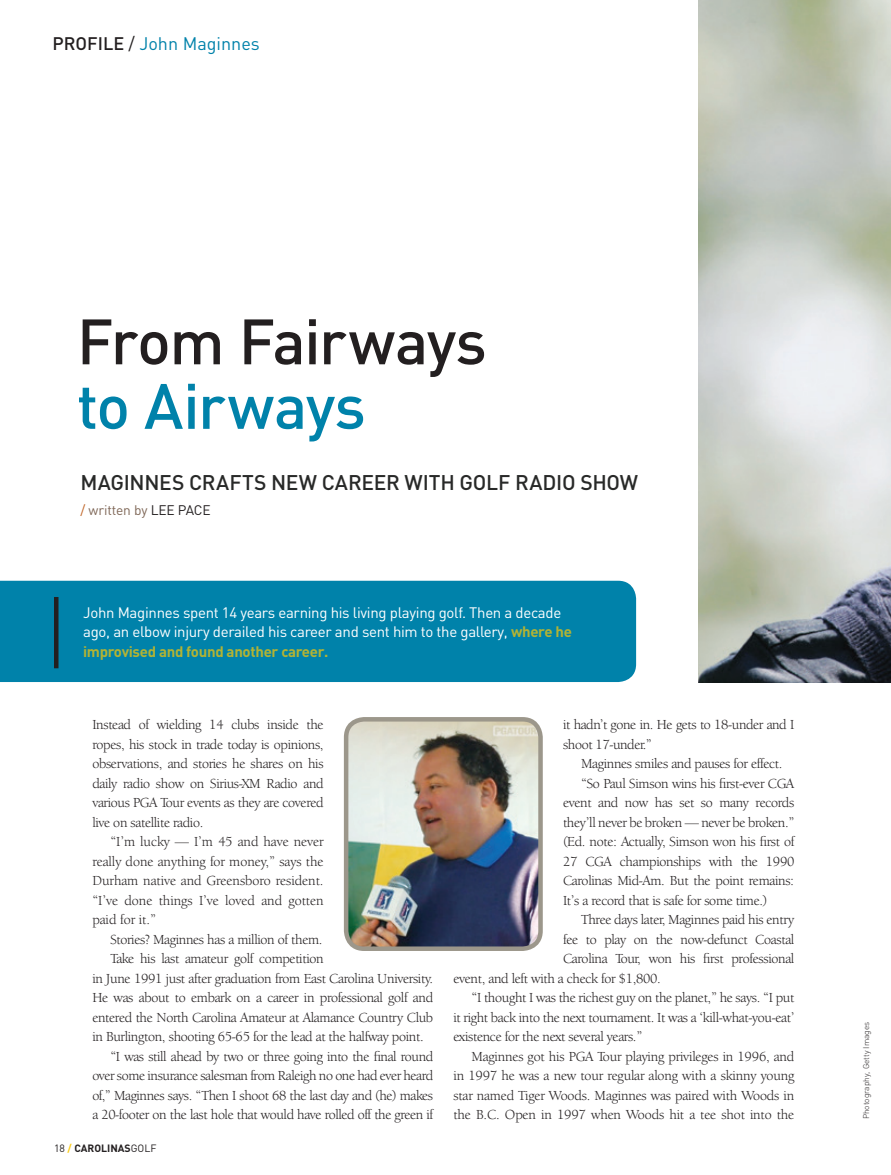
<style>
.page{position:relative;width:891px;height:1175px;background:#fff}
.page>*{position:absolute;margin:0;border:0;box-sizing:border-box;transform-origin:0 0}
.t1{font:500 63px/64.5px "DIN";letter-spacing:-.025em;color:#231f20}
.t2{font:500 21px "DIN";letter-spacing:-.01em;color:#282928}
.t3{font:18px "DIN";color:#0082aa}
.t4{font:15px/19.5px "DIN";letter-spacing:-.02em;color:#fff}
.Bio{font:14.25px/19.5px "Berkeley Oldstyle IT Cby BT";letter-spacing:-.02em;color:#231f20;text-align:justify}
.t5{font:13.65px "DIN";letter-spacing:-.01em;color:#7f6757}
.t6{font:700 10.5px "DIN";color:#231f20}
.t7{font:300 8.25px "DIN";color:#231f20}
.s1{font-weight:500;color:#231f20}
.s2{color:#231f20}
.s3{color:#0082aa}
.s4{color:#bf6325}
.s5{font-weight:700;color:#b3b334}
.s6{font-weight:400}
.s7{color:#fbcb13}
</style>
<div class="page">
<img style="left:699px;top:0;width:192px;height:682px">
<div style="left:0;top:580px;width:636px;height:102px;background:#0082aa"></div>
<hr style="left:54px;top:597px;width:4px;height:71px;background:#231f20">
<img style="left:349px;top:722px;width:189px;height:224px">
<div style="left:344px;top:717px;width:199px;height:234px;border:4px solid #9c978b;border-radius:18px"></div>
<p class="t3" style="left:52px;top:33px;width:209px"><span class="s1">PROFILE</span> <span class="s2">/</span> John Maginnes</p>
<p class="t1" style="left:77px;top:307px;width:412px">From Fairways <span class="s3">to Airways</span></p>
<p class="t2" style="left:81px;top:468px;width:559px">MAGINNES CRAFTS NEW CAREER WITH GOLF RADIO SHOW</p>
<p class="t5" style="left:81px;top:502px;width:132px"><span class="s4">/</span> written by <span class="s2">LEE PACE</span></p>
<p class="t4" style="left:83px;top:602px;width:490px">John Maginnes spent 14 years earning his living playing golf. Then a decade ago, an elbow injury derailed his career and sent him to the gallery, <span class="s5">where he improvised and found another career.</span></p>
<p class="Bio" style="left:92px;top:715px;width:233px">Instead of wielding 14 clubs inside the ropes, his stock in trade today is opinions, observations, and stories he shares on his daily radio show on Sirius-XM Radio and various PGA Tour events as they are covered live on satellite radio.</p>
<p class="Bio" style="left:92px;top:832px;width:233px;text-indent:18px">“I’m lucky — I’m 45 and have never really done anything for money,” says the Durham native and Greensboro resident. “I’ve done things I’ve loved and gotten paid for it.”</p>
<p class="Bio" style="left:110px;top:929px;width:214px">Stories? Maginnes has a million of them.</p>
<p class="Bio" style="left:92px;top:949px;width:342px;text-align:left;text-indent:18px">Take his last amateur golf competition<br>in June 1991 just after graduation from East Carolina University.<br>He was about to embark on a career in professional golf and entered the North Carolina Amateur at Alamance Country Club in Burlington, shooting 65-65 for the lead at the halfway point.</p>
<p class="Bio" style="left:92px;top:1046px;width:342px;text-indent:18px">“I was still ahead by two or three going into the final round over some insurance salesman from Raleigh no one had ever heard of,” Maginnes says. “Then I shoot 68 the last day and (he) makes a 20-footer on the last hole that would have rolled off the green if</p>
<p class="t6" style="left:54px;top:1140px;width:104px"><span class="s6">18</span> <span class="s7">/</span> CAROLINAS<span class="s6">GOLF</span></p>
<p class="Bio" style="left:563px;top:715px;width:233px">it hadn’t gone in. He gets to 18-under and I shoot 17-under.”</p>
<p class="Bio" style="left:581px;top:754px;width:203px">Maginnes smiles and pauses for effect.</p>
<p class="Bio" style="left:563px;top:773px;width:233px;text-indent:18px">“So Paul Simson wins his first-ever CGA event and now has set so many records they’ll never be broken — never be broken.” (Ed. note: Actually, Simson won his first of 27 CGA championships with the 1990<br>Carolinas Mid-Am. But the point remains:<br>It’s a record that is safe for some time.)</p>
<p class="Bio" style="left:581px;top:910px;width:215px">Three days later, Maginnes paid his entry</p>
<p class="Bio" style="left:563px;top:929px;width:233px">fee to play on the now-defunct Coastal</p>
<p class="Bio" style="left:563px;top:949px;width:233px">Carolina Tour, won his first professional</p>
<p class="Bio" style="left:453px;top:968px;width:209px">event, and left with a check for $1,800.</p>
<p class="Bio" style="left:453px;top:988px;width:342px;text-indent:18px">“I thought I was the richest guy on the planet,” he says. “I put it right back into the next tournament. It was a ‘kill-what-you-eat’ existence for the next several years.”</p>
<p class="Bio" style="left:453px;top:1046px;width:342px;text-indent:18px">Maginnes got his PGA Tour playing privileges in 1996, and in 1997 he was a new tour regular along with a skinny young star named Tiger Woods. Maginnes was paired with Woods in the B.C. Open in 1997 when Woods hit a tee shot into the</p>
<p class="t7" style="left:861px;top:1119px;width:99px;rotate:-90deg">Photography, Getty Images</p>
</div>
